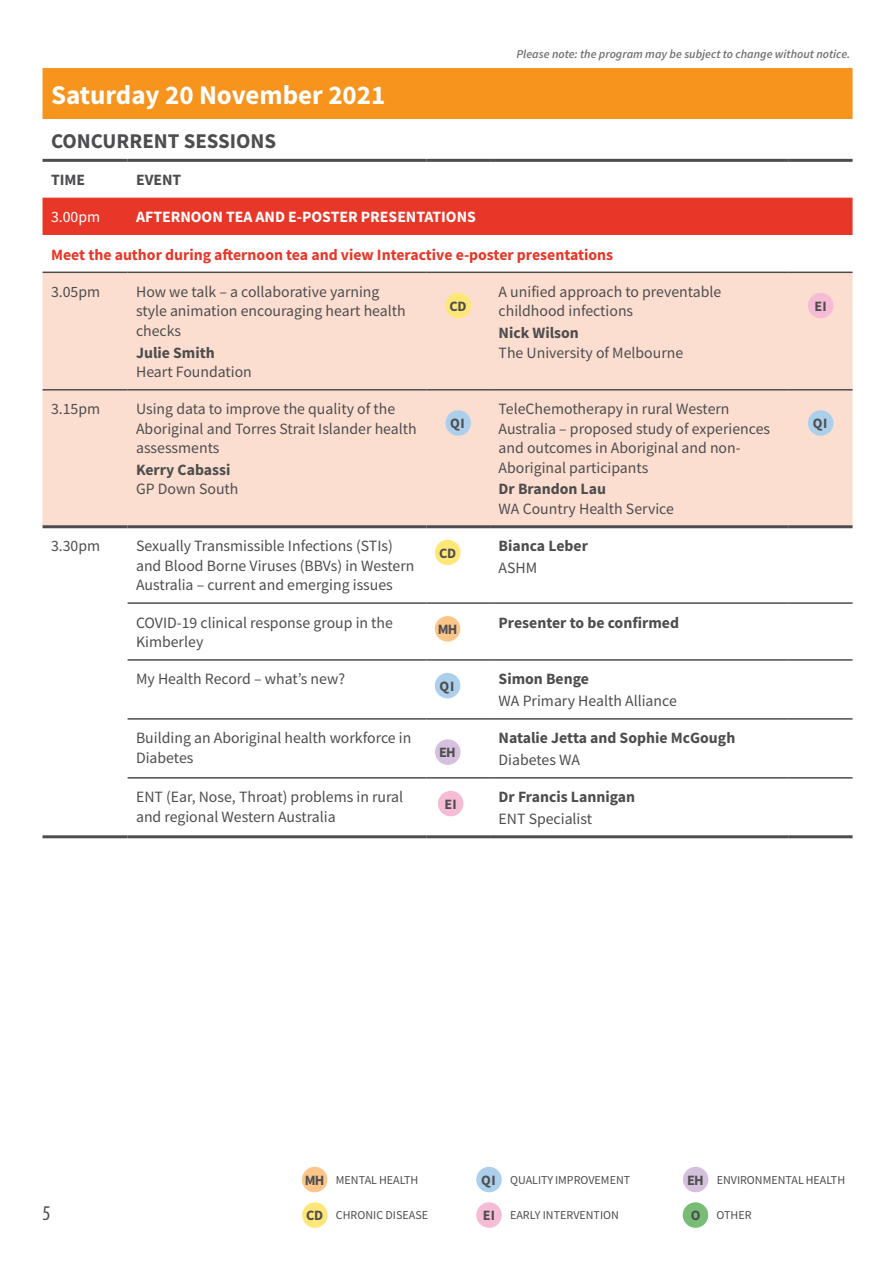
<style>
.page{position:relative;width:893px;height:1263px;background:#fff}
.page>*{position:absolute;margin:0;border:0;box-sizing:border-box;transform-origin:0 0}
.t1{font:700 27px "Source Sans Pro";color:#fff}
.t2{font:700 21px "Source Sans Pro";color:#4d4d4f}
.t3{font:condensed 21px "Myriad Pro";color:#4d4d4f}
.t4{font:15.75px/19.5px "Source Sans Pro";color:#4d4d4f}
.t5{font:700 15.75px "Source Sans Pro";color:#4d4d4f}
.t6{font:700 15.75px "Source Sans Pro";color:#e83728}
.t7{font:700 15.75px "Source Sans Pro";color:#fff}
.t8{font:15.75px "Source Sans Pro";color:#fff}
.t9{font:700 14.25px "Source Sans Pro";color:#4d4d4f}
.t10{font:12px "Source Sans Pro";color:#4d4d4f}
.t11{font:italic 600 12px "Source Sans Pro";color:#717275}
.s1{font-weight:700;font-size:14.25px}
</style>
<div class="page">
<div style="left:43px;top:68px;width:810px;height:51px;background:#f7941e"></div>
<svg style="left:43px;top:158px;width:810px;height:114px"></svg>
<div style="left:43px;top:198px;width:810px;height:37px;background:#e83728"></div>
<div style="left:43px;top:273px;width:810px;height:252px;background:#fcded0"></div>
<hr style="left:43px;top:159px;width:85px;height:3px;background:#4d4d4f">
<hr style="left:128px;top:159px;width:298px;height:3px;background:#4d4d4f">
<hr style="left:426px;top:159px;width:64px;height:3px;background:#4d4d4f">
<hr style="left:490px;top:159px;width:299px;height:3px;background:#4d4d4f">
<hr style="left:789px;top:159px;width:64px;height:3px;background:#4d4d4f">
<hr style="left:43px;top:272px;width:85px;height:1px;background:#4d4d4f">
<hr style="left:128px;top:272px;width:298px;height:1px;background:#4d4d4f">
<hr style="left:426px;top:272px;width:64px;height:1px;background:#4d4d4f">
<hr style="left:490px;top:272px;width:299px;height:1px;background:#4d4d4f">
<hr style="left:789px;top:272px;width:64px;height:1px;background:#4d4d4f">
<hr style="left:43px;top:389px;width:85px;height:1px;background:#4d4d4f">
<hr style="left:128px;top:389px;width:298px;height:1px;background:#4d4d4f">
<hr style="left:426px;top:389px;width:64px;height:1px;background:#4d4d4f">
<hr style="left:490px;top:389px;width:299px;height:1px;background:#4d4d4f">
<hr style="left:789px;top:389px;width:64px;height:1px;background:#4d4d4f">
<hr style="left:128px;top:602px;width:298px;height:2px;background:#4d4d4f">
<hr style="left:426px;top:602px;width:64px;height:2px;background:#4d4d4f">
<hr style="left:490px;top:602px;width:299px;height:2px;background:#4d4d4f">
<hr style="left:789px;top:602px;width:64px;height:2px;background:#4d4d4f">
<hr style="left:128px;top:659px;width:298px;height:2px;background:#4d4d4f">
<hr style="left:426px;top:659px;width:64px;height:2px;background:#4d4d4f">
<hr style="left:490px;top:659px;width:299px;height:2px;background:#4d4d4f">
<hr style="left:789px;top:659px;width:64px;height:2px;background:#4d4d4f">
<hr style="left:128px;top:718px;width:298px;height:2px;background:#4d4d4f">
<hr style="left:426px;top:718px;width:64px;height:2px;background:#4d4d4f">
<hr style="left:490px;top:718px;width:299px;height:2px;background:#4d4d4f">
<hr style="left:789px;top:718px;width:64px;height:2px;background:#4d4d4f">
<hr style="left:128px;top:777px;width:298px;height:1px;background:#4d4d4f">
<hr style="left:426px;top:777px;width:64px;height:1px;background:#4d4d4f">
<hr style="left:490px;top:777px;width:299px;height:1px;background:#4d4d4f">
<hr style="left:789px;top:777px;width:64px;height:1px;background:#4d4d4f">
<hr style="left:43px;top:525px;width:85px;height:3px;background:#4d4d4f">
<hr style="left:128px;top:525px;width:298px;height:3px;background:#4d4d4f">
<hr style="left:426px;top:525px;width:64px;height:3px;background:#4d4d4f">
<hr style="left:490px;top:525px;width:299px;height:3px;background:#4d4d4f">
<hr style="left:789px;top:525px;width:64px;height:3px;background:#4d4d4f">
<hr style="left:43px;top:835px;width:85px;height:3px;background:#4d4d4f">
<hr style="left:128px;top:835px;width:298px;height:3px;background:#4d4d4f">
<hr style="left:426px;top:835px;width:64px;height:3px;background:#4d4d4f">
<hr style="left:490px;top:835px;width:299px;height:3px;background:#4d4d4f">
<hr style="left:789px;top:835px;width:64px;height:3px;background:#4d4d4f">
<div style="left:445px;top:293px;width:26px;height:25px;background:#ffe777;border-radius:50%"></div>
<div style="left:808px;top:293px;width:25px;height:25px;background:#f6bcd5;border-radius:50%"></div>
<div style="left:445px;top:410px;width:26px;height:26px;background:#acd0ec;border-radius:50%"></div>
<div style="left:808px;top:410px;width:25px;height:26px;background:#acd0ec;border-radius:50%"></div>
<div style="left:435px;top:540px;width:25px;height:25px;background:#ffe777;border-radius:50%"></div>
<div style="left:435px;top:616px;width:25px;height:25px;background:#fdc689;border-radius:50%"></div>
<div style="left:435px;top:673px;width:25px;height:25px;background:#acd0ec;border-radius:50%"></div>
<div style="left:435px;top:739px;width:25px;height:26px;background:#d5c1de;border-radius:50%"></div>
<div style="left:438px;top:791px;width:25px;height:25px;background:#f6bcd5;border-radius:50%"></div>
<div style="left:683px;top:1167px;width:25px;height:25px;background:#d5c1de;border-radius:50%"></div>
<div style="left:302px;top:1167px;width:25px;height:25px;background:#fdc689;border-radius:50%"></div>
<div style="left:476px;top:1167px;width:26px;height:25px;background:#acd0ec;border-radius:50%"></div>
<div style="left:302px;top:1202px;width:26px;height:26px;background:#ffe777;border-radius:50%"></div>
<div style="left:476px;top:1202px;width:26px;height:26px;background:#f6bcd5;border-radius:50%"></div>
<div style="left:683px;top:1202px;width:25px;height:26px;background:#77bd75;border-radius:50%"></div>
<p class="t11" style="left:516px;top:46px;width:335px">Please note: the program may be subject to change without notice.</p>
<h1 class="t1" style="left:51px;top:76px;width:336px">Saturday 20 November 2021</h1>
<h2 class="t2" style="left:51px;top:126px;width:227px">CONCURRENT SESSIONS</h2>
<p class="t5" style="left:51px;top:169px;width:36px">TIME</p>
<p class="t5" style="left:136px;top:169px;width:47px">EVENT</p>
<p class="t8" style="left:51px;top:207px;width:51px">3.00pm</p>
<p class="t7" style="left:136px;top:206px;width:341px">AFTERNOON TEA AND E-POSTER PRESENTATIONS</p>
<p class="t6" style="left:51px;top:244px;width:564px">Meet the author during afternoon tea and view Interactive e-poster presentations</p>
<p class="t4" style="left:51px;top:282px;width:51px">3.05pm</p>
<p class="t4" style="left:136px;top:282px;width:271px">How we talk – a collaborative yarning style animation encouraging heart health checks</p>
<p class="t5" style="left:136px;top:342px;width:80px">Julie Smith</p>
<p class="t4" style="left:136px;top:362px;width:117px">Heart Foundation</p>
<p class="t4" style="left:499px;top:282px;width:224px">A unified approach to preventable childhood infections</p>
<p class="t5" style="left:499px;top:322px;width:82px">Nick Wilson</p>
<p class="t4" style="left:499px;top:342px;width:186px">The University of Melbourne</p>
<p class="t9" style="left:450px;top:296px;width:19px">CD</p>
<p class="t4" style="left:51px;top:399px;width:51px">3.15pm</p>
<p class="t4" style="left:136px;top:399px;width:282px">Using data to improve the quality of the<br>Aboriginal and Torres Strait Islander health assessments</p>
<p class="t5" style="left:136px;top:459px;width:96px">Kerry Cabassi</p>
<p class="t4" style="left:136px;top:479px;width:104px">GP Down South</p>
<p class="t9" style="left:450px;top:414px;width:16px">QI</p>
<p class="t4" style="left:51px;top:536px;width:51px">3.30pm</p>
<p class="t4" style="left:136px;top:536px;width:280px">Sexually Transmissible Infections (STIs) and Blood Borne Viruses (BBVs) in Western<br>Australia – current and emerging issues</p>
<p class="t9" style="left:439px;top:543px;width:19px">CD</p>
<p class="t4" style="left:136px;top:613px;width:258px">COVID-19 clinical response group in the<br>Kimberley</p>
<p class="t9" style="left:438px;top:619px;width:21px">MH</p>
<p class="t4" style="left:499px;top:399px;width:273px">TeleChemotherapy in rural Western Australia – proposed study of experiences and outcomes in Aboriginal and non-Aboriginal participants</p>
<p class="t5" style="left:499px;top:479px;width:109px">Dr Brandon Lau</p>
<p class="t4" style="left:499px;top:499px;width:177px">WA Country Health Service</p>
<p class="t5" style="left:499px;top:535px;width:91px">Bianca Leber</p>
<p class="t4" style="left:499px;top:558px;width:40px">ASHM</p>
<p class="t5" style="left:499px;top:612px;width:182px">Presenter to be confirmed</p>
<p class="t4" style="left:136px;top:669px;width:211px">My Health Record – what’s new?</p>
<p class="t9" style="left:440px;top:676px;width:16px">QI</p>
<p class="t5" style="left:499px;top:669px;width:92px">Simon Benge</p>
<p class="t4" style="left:499px;top:691px;width:180px">WA Primary Health Alliance</p>
<p class="t4" style="left:136px;top:728px;width:277px">Building an Aboriginal health workforce in<br>Diabetes</p>
<p class="t5" style="left:499px;top:727px;width:238px">Natalie Jetta and Sophie McGough</p>
<p class="t4" style="left:499px;top:750px;width:83px">Diabetes WA</p>
<p class="t9" style="left:439px;top:743px;width:18px">EH</p>
<p class="t4" style="left:136px;top:787px;width:269px">ENT (Ear, Nose, Throat) problems in rural and regional Western Australia</p>
<p class="t9" style="left:445px;top:794px;width:14px">EI</p>
<p class="t5" style="left:499px;top:786px;width:138px">Dr Francis Lannigan</p>
<p class="t4" style="left:499px;top:809px;width:95px">ENT Specialist</p>
<p class="t9" style="left:815px;top:296px;width:14px">EI</p>
<p class="t9" style="left:813px;top:414px;width:16px">QI</p>
<h2 class="t3" style="left:43px;top:1201px;width:10px">5</h2>
<p class="t10" style="left:305px;top:1172px;width:115px"><span class="s1">MH</span> MENTAL HEALTH</p>
<p class="t10" style="left:481px;top:1172px;width:151px"><span class="s1">QI</span> QUALITY IMPROVEMENT</p>
<p class="t10" style="left:687px;top:1172px;width:159px"><span class="s1">EH</span> ENVIRONMENTAL HEALTH</p>
<p class="t10" style="left:306px;top:1208px;width:123px"><span class="s1">CD</span> CHRONIC DISEASE</p>
<p class="t10" style="left:483px;top:1208px;width:137px"><span class="s1">EI</span> EARLY INTERVENTION</p>
<p class="t10" style="left:691px;top:1208px;width:62px"><span class="s1">O</span> OTHER</p>
</div>
